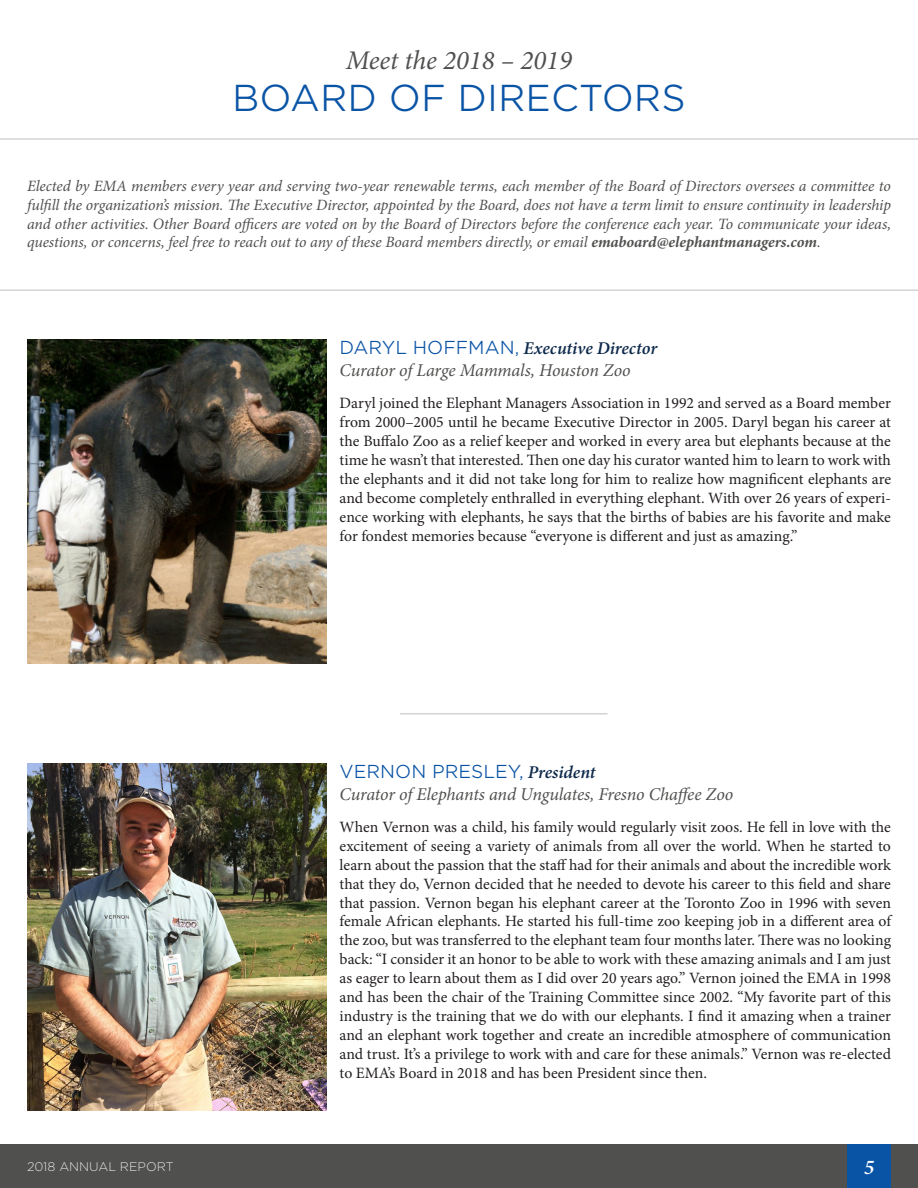
<style>
.page{position:relative;width:918px;height:1188px;background:#fff}
.page>*{position:absolute;margin:0;border:0;box-sizing:border-box;transform-origin:0 0}
.t1{font:300 36px "Gotham S Sm";color:#0a54a6}
.t2{font:italic 27px "Minion Pro";color:#50514f}
.t3{font:italic 600 21px "Minion Pro";color:#fff}
.t4{font:italic 18px "Minion Pro";letter-spacing:-.01em;color:#50514f}
.t5{font:italic 600 18px "Minion Pro";letter-spacing:-.005em;color:#0e2a4c}
.t6{font:300 18px "Gotham S Sm";color:#0a54a6}
.t7{font:15.75px/18.9px "Minion Pro";color:#231f20;text-align:justify}
.t8{font:italic 15.75px/18.9px "Minion Pro";letter-spacing:-.01em;color:#50514f;text-align:justify}
.t9{font:200 12px "Gotham S Sm";color:#fff}
.s1{font-weight:700}
.s2{font-family:"Gotham S Sm";font-weight:300;font-style:normal;color:#0a54a6}
.s3{font-family:"Minion Pro";font-weight:600;font-style:italic;color:#0e2a4c}
</style>
<div class="page">
<div style="left:0;top:1145px;width:918px;height:43px;background:#50514f"></div>
<div style="left:848px;top:1145px;width:43px;height:43px;background:#0a54a6"></div>
<hr style="left:0;top:138px;width:918px;height:2px;background:#d4d4d4">
<hr style="left:0;top:289px;width:918px;height:2px;background:#d4d4d4">
<img style="left:27px;top:340px;width:299px;height:324px">
<img style="left:27px;top:764px;width:299px;height:347px">
<hr style="left:400px;top:713px;width:208px;height:2px;background:#d4d4d4">
<p class="t2" style="left:346px;top:42px;width:228px">Meet the 2018 – 2019</p>
<p class="t1" style="left:232px;top:74px;width:455px">BOARD OF DIRECTORS</p>
<p class="t8" style="left:27px;top:176px;width:866px">Elected by EMA members every year and serving two-year renewable terms, each member of the Board of Directors oversees a committee to fulfill the organization’s mission. The Executive Director, appointed by the Board, does not have a term limit to ensure continuity in leadership and other activities. Other Board officers are voted on by the Board of Directors before the conference each year. To communicate your ideas, questions, or concerns, feel free to reach out to any of these Board members directly, or email <span class="s1">emaboard@elephantmanagers.com</span>.</p>
<p class="t5" style="left:340px;top:336px;width:319px"><span class="s2">DARYL HOFFMAN,</span> Executive Director</p>
<p class="t4" style="left:340px;top:358px;width:293px">Curator of Large Mammals, Houston Zoo</p>
<p class="t7" style="left:340px;top:394px;width:553px">Daryl joined the Elephant Managers Association in 1992 and served as a Board member from 2000–2005 until he became Executive Director in 2005. Daryl began his career at the Buffalo Zoo as a relief keeper and worked in every area but elephants because at the time he wasn’t that interested. Then one day his curator wanted him to learn to work with the elephants and it did not take long for him to realize how magnificent elephants are and become completely enthralled in everything elephant. With over 26 years of experi&shy;ence working with elephants, he says that the births of babies are his favorite and make for fondest memories because “everyone is different and just as amazing.”</p>
<p class="t6" style="left:340px;top:759px;width:257px">VERNON PRESLEY, <span class="s3">President</span></p>
<p class="t4" style="left:340px;top:782px;width:395px">Curator of Elephants and Ungulates, Fresno Chaffee Zoo</p>
<p class="t7" style="left:340px;top:818px;width:553px">When Vernon was a child, his family would regularly visit zoos. He fell in love with the excitement of seeing a variety of animals from all over the world. When he started to learn about the passion that the staff had for their animals and about the incredible work that they do, Vernon decided that he needed to devote his career to this field and share that passion. Vernon began his elephant career at the Toronto Zoo in 1996 with seven female African elephants. He started his full-time zoo keeping job in a different area of the zoo, but was transferred to the elephant team four months later. There was no looking back: “I consider it an honor to be able to work with these amazing animals and I am just as eager to learn about them as I did over 20 years ago.” Vernon joined the EMA in 1998 and has been the chair of the Training Committee since 2002. “My favorite part of this industry is the training that we do with our elephants. I find it amazing when a trainer and an elephant work together and create an incredible atmosphere of communication and trust. It’s a privilege to work with and care for these animals.” Vernon was re-elected to EMA’s Board in 2018 and has been President since then.</p>
<p class="t9" style="left:27px;top:1159px;width:148px">2018 ANNUAL REPORT</p>
<p class="t3" style="left:864px;top:1153px;width:12px">5</p>
</div>
